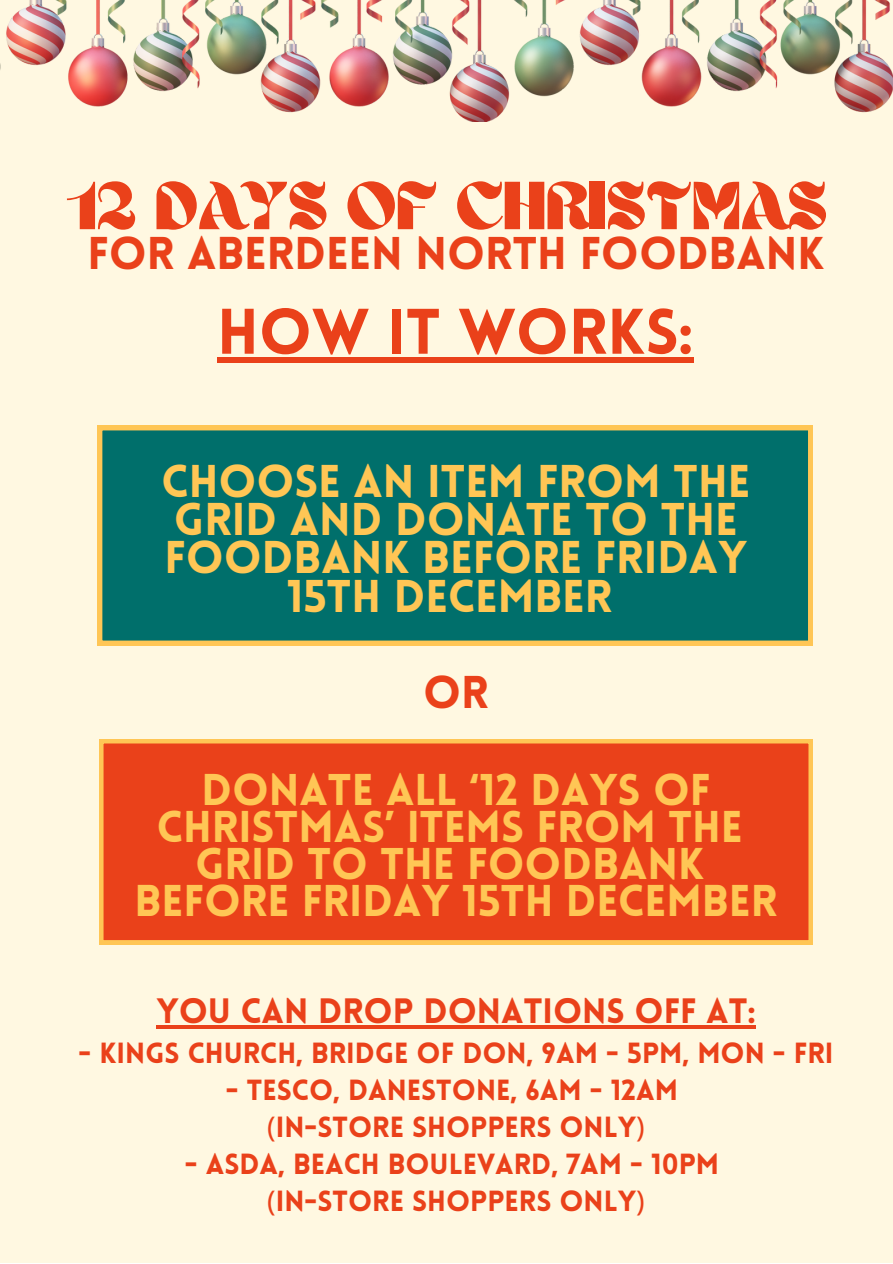
<style>
.page{position:relative;width:893px;height:1264px;background:#fff}
.page>*{position:absolute;margin:0;border:0;box-sizing:border-box;transform-origin:0 0}
.t1{font:69.9px "Ahsing";color:#ea411a}
.t2{font:900 62.85px "Lovelo";color:#ea411a}
.t3{font:900 44.85px/38.2px "Lovelo";color:#ffc655;text-align:center}
.t4{font:900 44.85px "Lovelo";color:#ea411a}
.t5{font:900 43.5px/37px "Lovelo";color:#ffc655;text-align:center}
.t6{font:900 34.5px "Lovelo";color:#ea411a}
.t7{font:900 28.5px "Lovelo";color:#ea411a}
.s1{font-family:"Noto Sans";font-weight:400}
</style>
<div class="page">
<div style="left:0;top:0;width:892px;height:1262px;background:#fff8e1"></div>
<img style="left:0;top:0;width:892px;height:122px">
<div style="left:98px;top:426px;width:714px;height:219px;background:#006f6b"></div>
<div style="left:99px;top:739px;width:713px;height:205px;background:#ea411a"></div>
<div style="left:217px;top:357px;width:476px;height:6px;background:#ea411a"></div>
<hr style="left:156px;top:1025px;width:599px;height:3px;background:#ea411a">
<p class="t1" style="left:66px;top:177px;width:763px">12 DAYS OF CHRISTMAS</p>
<p class="t4" style="left:87px;top:235px;width:738px">FOR ABERDEEN NORTH FOODBANK</p>
<p class="t2" style="left:217px;top:306px;width:477px">HOW IT WORKS:</p>
<p class="t3" style="left:162px;top:466px;width:590px">CHOOSE AN ITEM FROM THE<br>GRID AND DONATE TO THE<br>FOODBANK BEFORE FRIDAY<br>15TH DECEMBER</p>
<p class="t4" style="left:423px;top:674px;width:67px">OR</p>
<p class="t5" style="left:157px;top:775px;width:587px">DONATE ALL ‘12 DAYS OF<br>CHRISTMAS’ ITEMS FROM THE</p>
<p class="t5" style="left:195px;top:849px;width:510px">GRID TO THE FOODBANK</p>
<p class="t5" style="left:135px;top:887px;width:644px">BEFORE FRIDAY 15TH DECEMBER</p>
<p class="t6" style="left:156px;top:997px;width:600px">YOU CAN DROP DONATIONS OFF AT:</p>
<p class="t7" style="left:78px;top:1041px;width:756px">- KINGS CHURCH, BRIDGE OF DON, 9AM - 5PM, MON - FRI</p>
<p class="t7" style="left:226px;top:1078px;width:453px">- TESCO, DANESTONE, 6AM - 12AM</p>
<p class="t7" style="left:267px;top:1115px;width:379px"><span class="s1">(</span>IN-STORE SHOPPERS ONLY<span class="s1">)</span></p>
<p class="t7" style="left:185px;top:1152px;width:536px">- ASDA, BEACH BOULEVARD, 7AM - 10PM</p>
<p class="t7" style="left:267px;top:1189px;width:379px"><span class="s1">(</span>IN-STORE SHOPPERS ONLY<span class="s1">)</span></p>
</div>
